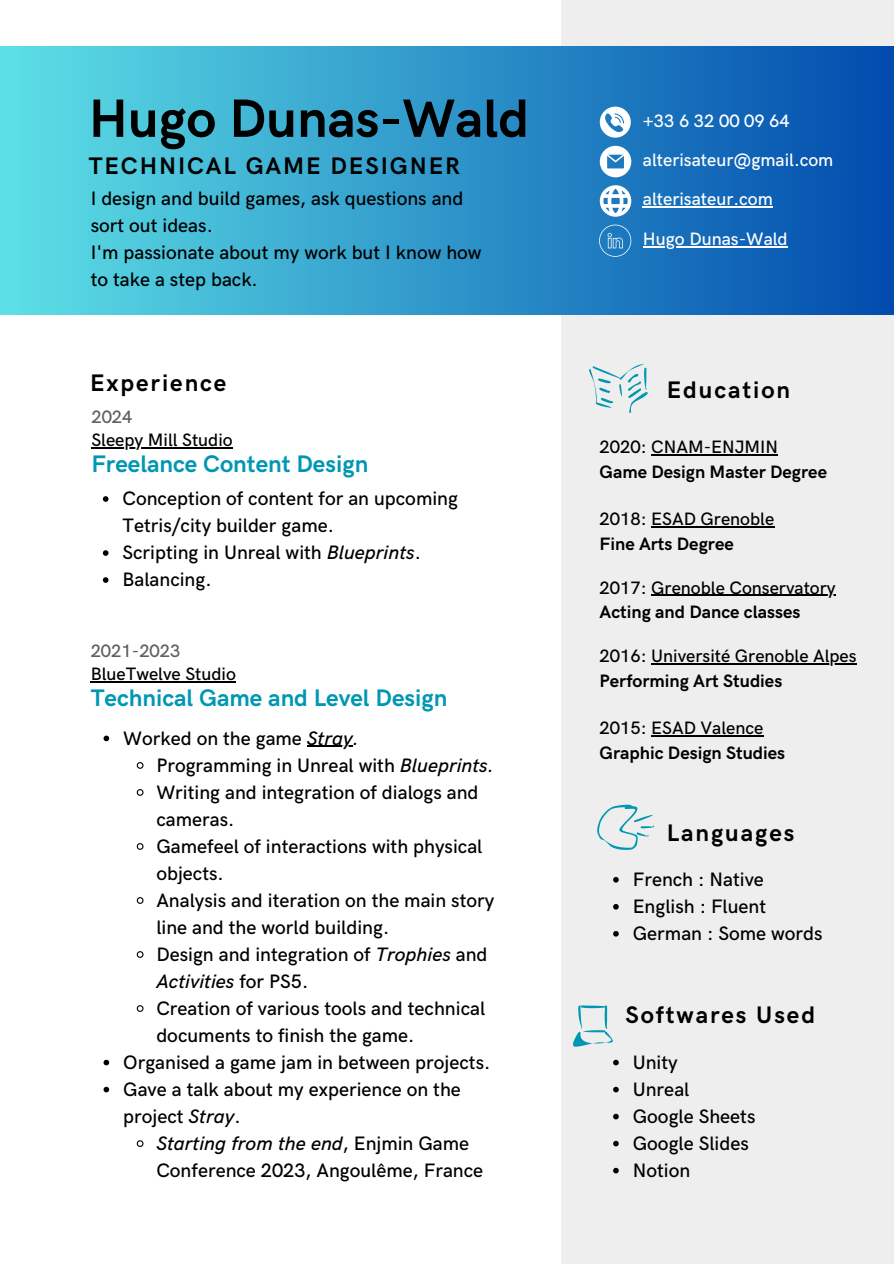
<style>
.page{position:relative;width:894px;height:1264px;background:#fff}
.page>*{position:absolute;margin:0;border:0;box-sizing:border-box;transform-origin:0 0}
.t1{font:700 54px "HK Grotesk";color:#000}
.t2{font:700 24px "HK Grotesk";letter-spacing:.08em;color:#000}
.t3{font:700 24px "HK Grotesk";color:#0097b2}
.t4{font:500 19.5px/27px "HK Grotesk";color:#000}
.t5{font:500 18px/24.8px "HK Grotesk";color:#000}
.t6{font:700 18px/24.8px "HK Grotesk";color:#000}
.t7{font:500 18px "HK Grotesk";color:#fff}
.t8{font:500 18px "HK Grotesk";color:#5f5f5f}
.s1{font-style:italic}
.s2{font-weight:500}
.s3{font-weight:700}
</style>
<div class="page">
<div style="left:561px;top:0;width:332px;height:1263px;background:#eee"></div>
<div style="left:0;top:47px;width:893px;height:267px;background:linear-gradient(to right,#5de0e6,#024cae)"></div>
<svg style="left:599px;top:107px;width:31px;height:31px"></svg>
<svg style="left:599px;top:146px;width:32px;height:31px"></svg>
<svg style="left:599px;top:185px;width:32px;height:32px"></svg>
<hr style="left:642px;top:246px;width:145px;height:1px;background:#fff">
<hr style="left:642px;top:207px;width:130px;height:1px;background:#fff">
<svg style="left:589px;top:364px;width:58px;height:49px"></svg>
<svg style="left:573px;top:1005px;width:39px;height:41px"></svg>
<svg style="left:597px;top:804px;width:57px;height:46px"></svg>
<svg style="left:599px;top:225px;width:32px;height:32px"></svg>
<hr style="left:651px;top:454px;width:127px;height:1px;background:#000">
<hr style="left:651px;top:526px;width:123px;height:1px;background:#000">
<hr style="left:91px;top:681px;width:145px;height:1px;background:#000">
<svg style="left:103px;top:735px;width:6px;height:6px"></svg>
<hr style="left:307px;top:745px;width:45px;height:1px;background:#000">
<svg style="left:136px;top:762px;width:8px;height:7px"></svg>
<svg style="left:136px;top:789px;width:8px;height:7px"></svg>
<svg style="left:136px;top:843px;width:8px;height:7px"></svg>
<svg style="left:136px;top:897px;width:8px;height:7px"></svg>
<svg style="left:136px;top:951px;width:8px;height:7px"></svg>
<svg style="left:136px;top:1005px;width:8px;height:7px"></svg>
<svg style="left:103px;top:1059px;width:6px;height:6px"></svg>
<svg style="left:103px;top:1086px;width:6px;height:6px"></svg>
<svg style="left:136px;top:1140px;width:8px;height:7px"></svg>
<svg style="left:613px;top:1059px;width:5px;height:6px"></svg>
<svg style="left:613px;top:1086px;width:5px;height:6px"></svg>
<svg style="left:613px;top:1113px;width:5px;height:6px"></svg>
<svg style="left:613px;top:1140px;width:5px;height:6px"></svg>
<svg style="left:613px;top:1167px;width:5px;height:6px"></svg>
<svg style="left:613px;top:877px;width:5px;height:5px"></svg>
<svg style="left:613px;top:904px;width:5px;height:5px"></svg>
<svg style="left:613px;top:931px;width:5px;height:5px"></svg>
<hr style="left:651px;top:594px;width:184px;height:2px;background:#000">
<hr style="left:651px;top:663px;width:205px;height:1px;background:#000">
<hr style="left:651px;top:735px;width:112px;height:1px;background:#000">
<hr style="left:91px;top:447px;width:142px;height:1px;background:#000">
<svg style="left:103px;top:496px;width:5px;height:6px"></svg>
<svg style="left:103px;top:550px;width:5px;height:6px"></svg>
<svg style="left:103px;top:577px;width:5px;height:6px"></svg>
<h3 class="t1" style="left:89px;top:88px;width:442px">Hugo Dunas-Wald</h3>
<p class="t2" style="left:89px;top:152px;width:373px">TECHNICAL GAME DESIGNER</p>
<p class="t4" style="left:91px;top:186px;width:392px">I design and build games, ask questions and sort out ideas.<br>I'm passionate about my work but I know how to take a step back.</p>
<h4 class="t2" style="left:90px;top:369px;width:138px">Experience</h4>
<p class="t8" style="left:91px;top:407px;width:43px">2024</p>
<p class="t3" style="left:91px;top:451px;width:278px">Freelance Content Design</p>
<p class="t4" style="left:122px;top:486px;width:337px">Conception of content for an upcoming<br>Tetris/city builder game.</p>
<p class="t4" style="left:122px;top:540px;width:300px">Scripting in Unreal with <span class="s1">Blueprints</span>.</p>
<p class="t4" style="left:122px;top:567px;width:90px">Balancing.</p>
<p class="t5" style="left:91px;top:428px;width:143px">Sleepy Mill Studio</p>
<p class="t8" style="left:91px;top:641px;width:91px">2021-2023</p>
<p class="t3" style="left:91px;top:684px;width:358px">Technical Game and Level Design</p>
<p class="t4" style="left:123px;top:725px;width:237px">Worked on the game <span class="s1">Stray.</span></p>
<p class="t4" style="left:156px;top:752px;width:339px">Programming in Unreal with <span class="s1">Blueprints.</span></p>
<h1 class="t4" style="left:156px;top:779px;width:323px">Writing and integration of dialogs and</h1>
<h2 class="t4" style="left:156px;top:806px;width:327px">cameras.<br>Gamefeel of interactions with physical</h2>
<h4 class="t4" style="left:156px;top:860px;width:339px">objects.<br>Analysis and iteration on the main story</h4>
<p class="t4" style="left:156px;top:914px;width:332px">line and the world building.<br>Design and integration of <span class="s1">Trophies</span> and</p>
<h4 class="t4" style="left:156px;top:968px;width:330px"><span class="s1">Activities</span> for PS5.<br>Creation of various tools and technical</h4>
<p class="t4" style="left:123px;top:1022px;width:368px;text-indent:33px">documents to finish the game.<br>Organised a game jam in between projects.</p>
<h4 class="t4" style="left:123px;top:1076px;width:339px">Gave a talk about my experience on the project <span class="s1">Stray</span>.</h4>
<p class="t4" style="left:156px;top:1130px;width:328px"><span class="s1">Starting from the end</span>, Enjmin Game<br>Conference 2023, Angoulême, France</p>
<p class="t5" style="left:91px;top:662px;width:147px">BlueTwelve Studio</p>
<h3 class="t7" style="left:642px;top:110px;width:148px">+33 6 32 00 09 64</h3>
<h4 class="t7" style="left:642px;top:150px;width:192px">alterisateur@gmail.com</h4>
<h4 class="t7" style="left:642px;top:189px;width:131px">alterisateur.com</h4>
<h4 class="t7" style="left:642px;top:229px;width:146px">Hugo Dunas-Wald</h4>
<h4 class="t2" style="left:666px;top:376px;width:125px">Education</h4>
<p class="t6" style="left:599px;top:435px;width:229px"><span class="s2">2020: CNAM-ENJMIN<br></span>Game Design Master Degree</p>
<h3 class="t5" style="left:599px;top:507px;width:176px">2018: ESAD Grenoble<br><span class="s3">Fine Arts Degree</span></h3>
<h4 class="t5" style="left:599px;top:576px;width:237px">2017: Grenoble Conservatory</h4>
<h4 class="t6" style="left:599px;top:600px;width:202px">Acting and Dance classes</h4>
<h3 class="t5" style="left:599px;top:644px;width:258px">2016: Université Grenoble Alpes</h3>
<p class="t6" style="left:599px;top:669px;width:184px">Performing Art Studies</p>
<p class="t6" style="left:599px;top:716px;width:187px"><span class="s2">2015: ESAD Valence<br></span>Graphic Design Studies</p>
<h4 class="t2" style="left:666px;top:819px;width:129px">Languages</h4>
<p class="t4" style="left:632px;top:866px;width:133px">French : Native</p>
<p class="t4" style="left:632px;top:893px;width:135px">English : Fluent</p>
<p class="t4" style="left:632px;top:920px;width:191px">German : Some words</p>
<p class="t2" style="left:625px;top:1001px;width:191px">Softwares Used</p>
<h4 class="t4" style="left:632px;top:1049px;width:46px">Unity</h4>
<h3 class="t4" style="left:632px;top:1076px;width:58px">Unreal</h3>
<h4 class="t4" style="left:632px;top:1103px;width:124px">Google Sheets</h4>
<h4 class="t4" style="left:632px;top:1130px;width:117px">Google Slides</h4>
<h3 class="t4" style="left:632px;top:1157px;width:59px">Notion</h3>
</div>
